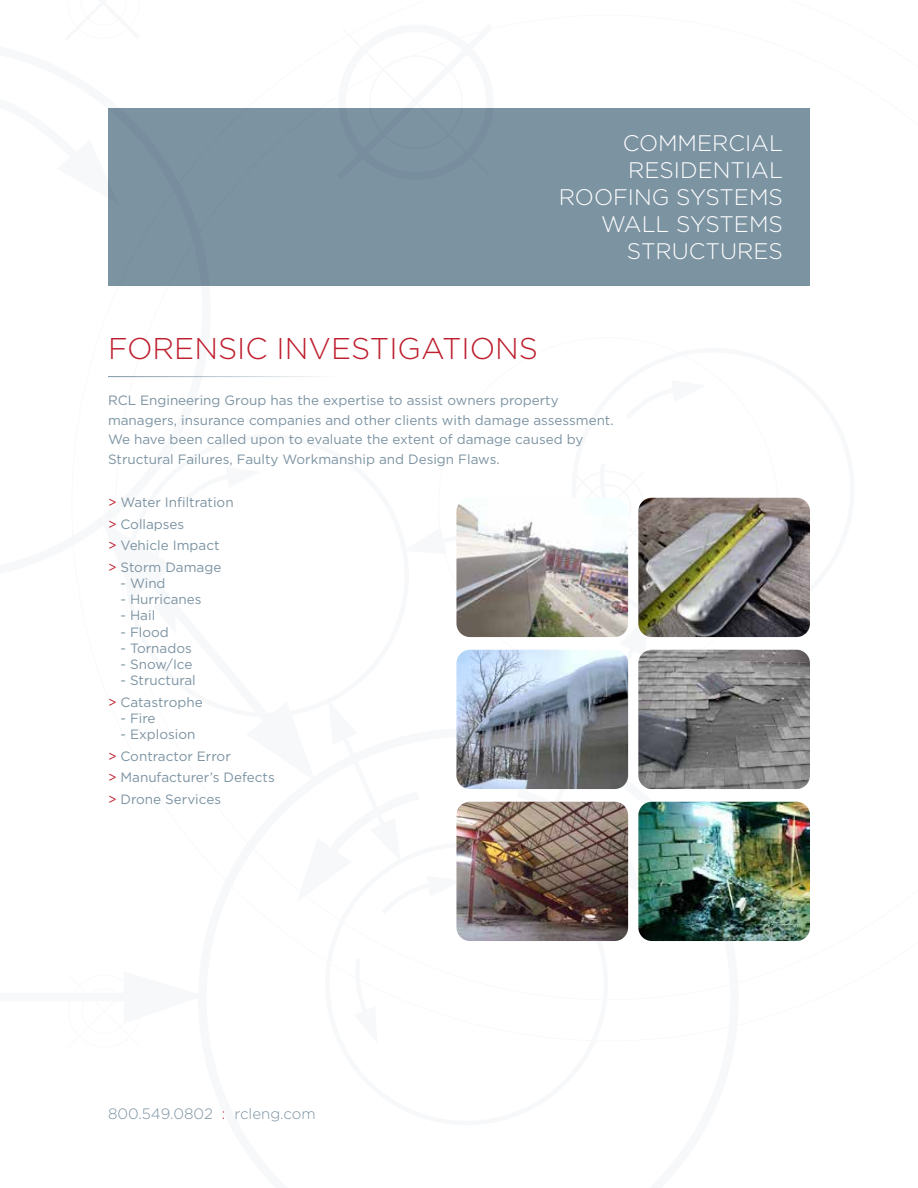
<style>
.page{position:relative;width:918px;height:1188px;background:#fff}
.page>*{position:absolute;margin:0;border:0;box-sizing:border-box;transform-origin:0 0}
.t1{font:300 30px "Gotham";color:#be1e2d}
.t2{font:300 22.5px/27px "Gotham";color:#fff;text-align:right}
.t3{font:300 15px "Gotham";color:#7c93a2}
.t4{font:13.5px/21.6px "Gotham";color:#7c93a2}
.s1{color:#be1e2d}
</style>
<div class="page">
<div style="left:108px;top:108px;width:702px;height:177px;background:#7c93a2"></div>
<img style="left:638px;top:650px;width:172px;height:139px">
<img style="left:456px;top:802px;width:172px;height:139px">
<img style="left:638px;top:802px;width:172px;height:139px">
<img style="left:456px;top:650px;width:172px;height:139px">
<img style="left:456px;top:499px;width:172px;height:138px">
<img style="left:638px;top:498px;width:172px;height:139px">
<hr style="left:108px;top:376px;width:513px;height:1px;background:#7c93a2">
<h2 class="t2" style="left:559px;top:129px;width:226px">COMMERCIAL<br>RESIDENTIAL<br>ROOFING SYSTEMS<br>WALL SYSTEMS<br>STRUCTURES</h2>
<h1 class="t1" style="left:108px;top:329px;width:432px">FORENSIC INVESTIGATIONS</h1>
<p class="t4" style="left:108px;top:391px;width:507px;line-height:19.5px">RCL Engineering Group has the expertise to assist owners property managers, insurance companies and other clients with damage assessment.<br>We have been called upon to evaluate the extent of damage caused by Structural Failures, Faulty Workmanship and Design Flaws.</p>
<p class="t4" style="left:108px;top:491px;width:127px"><span class="s1">&gt;</span> Water Infiltration <span class="s1">&gt;</span> Collapses<br><span class="s1">&gt;</span> Vehicle Impact<br><span class="s1">&gt;</span> Storm Damage</p>
<p class="t4" style="left:120px;top:572px;width:47px">- Wind</p>
<p class="t4" style="left:120px;top:588px;width:83px">- Hurricanes</p>
<p class="t4" style="left:120px;top:605px;width:36px">- Hail</p>
<p class="t4" style="left:120px;top:621px;width:50px">- Flood</p>
<p class="t4" style="left:120px;top:637px;width:73px">- Tornados</p>
<p class="t4" style="left:120px;top:653px;width:73px">- Snow/Ice</p>
<p class="t4" style="left:108px;top:669px;width:96px;text-align:center">- Structural<br><span class="s1">&gt;</span> Catastrophe</p>
<p class="t4" style="left:120px;top:707px;width:37px">- Fire</p>
<p class="t4" style="left:108px;top:723px;width:168px;text-indent:12px">- Explosion<br><span class="s1">&gt;</span> Contractor Error<br><span class="s1">&gt;</span> Manufacturer’s Defects <span class="s1">&gt;</span> Drone Services</p>
<p class="t3" style="left:108px;top:1104px;width:209px">800.549.0802 <span class="s1">:</span> rcleng.com</p>
</div>
